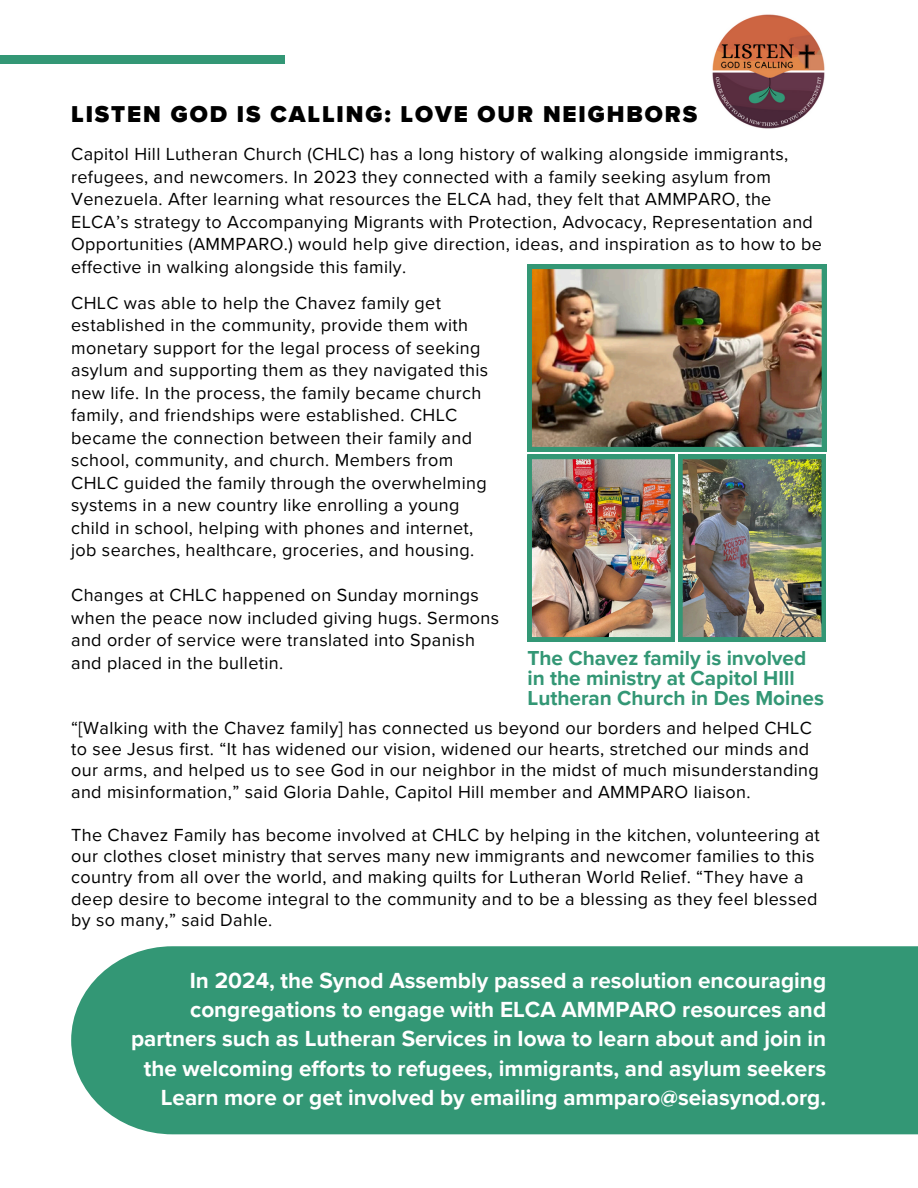
<style>
.page{position:relative;width:918px;height:1188px;background:#fff}
.page>*{position:absolute;margin:0;border:0;box-sizing:border-box;transform-origin:0 0}
.t1{font:900 23.7px "Proxima Nova";letter-spacing:.08em;color:#000}
.t2{font:700 22.5px/29.2px "Proxima Nova";color:#fff;text-align:right}
.t3{font:700 20.85px/20.2px "Proxima Nova";color:#339775}
.t4{font:18px/22.5px "Proxima Nova";letter-spacing:.02em;color:#000}
</style>
<div class="page">
<img style="left:527px;top:455px;width:299px;height:186px">
<img style="left:527px;top:265px;width:299px;height:186px">
<div style="left:0;top:56px;width:285px;height:8px;background:#339775"></div>
<img style="left:712px;top:14px;width:113px;height:115px">
<div style="left:72px;top:946px;width:846px;height:188px;background:#339775"></div>
<p class="t1" style="left:71px;top:100px;width:628px">LISTEN GOD IS CALLING: LOVE OUR NEIGHBORS</p>
<h1 class="t4" style="left:71px;top:143px;width:752px">Capitol Hill Lutheran Church (CHLC) has a long history of walking alongside immigrants, refugees, and newcomers. In 2023 they connected with a family seeking asylum from Venezuela. After learning what resources the ELCA had, they felt that AMMPARO, the ELCA’s strategy to Accompanying Migrants with Protection, Advocacy, Representation and Opportunities (AMMPARO.) would help give direction, ideas, and inspiration as to how to be effective in walking alongside this family.</h1>
<p class="t4" style="left:71px;top:292px;width:418px">CHLC was able to help the Chavez family get established in the community, provide them with monetary support for the legal process of seeking asylum and supporting them as they navigated this new life. In the process, the family became church family, and friendships were established. CHLC became the connection between their family and school, community, and church. Members from CHLC guided the family through the overwhelming systems in a new country like enrolling a young child in school, helping with phones and internet, job searches, healthcare, groceries, and housing.</p>
<p class="t4" style="left:71px;top:584px;width:430px">Changes at CHLC happened on Sunday mornings when the peace now included giving hugs. Sermons and order of service were translated into Spanish and placed in the bulletin.</p>
<h2 class="t3" style="left:527px;top:648px;width:298px">The Chavez family is involved in the ministry at Capitol HIll<br>Lutheran Church in Des Moines</h2>
<p class="t4" style="left:71px;top:717px;width:749px;line-height:21.3px">“[Walking with the Chavez family] has connected us beyond our borders and helped CHLC to see Jesus first. “It has widened our vision, widened our hearts, stretched our minds and our arms, and helped us to see God in our neighbor in the midst of much misunderstanding and misinformation,” said Gloria Dahle, Capitol Hill member and AMMPARO liaison.</p>
<h3 class="t4" style="left:71px;top:824px;width:750px;line-height:21.3px">The Chavez Family has become involved at CHLC by helping in the kitchen, volunteering at our clothes closet ministry that serves many new immigrants and newcomer families to this country from all over the world, and making quilts for Lutheran World Relief. “They have a deep desire to become integral to the community and to be a blessing as they feel blessed by so many,” said Dahle.</h3>
<p class="t2" style="left:131px;top:966px;width:697px">In 2024, the Synod Assembly passed a resolution encouraging congregations to engage with ELCA AMMPARO resources and partners such as Lutheran Services in Iowa to learn about and join in the welcoming efforts to refugees, immigrants, and asylum seekers Learn more or get involved by emailing ammparo@seiasynod.org.</p>
</div>
